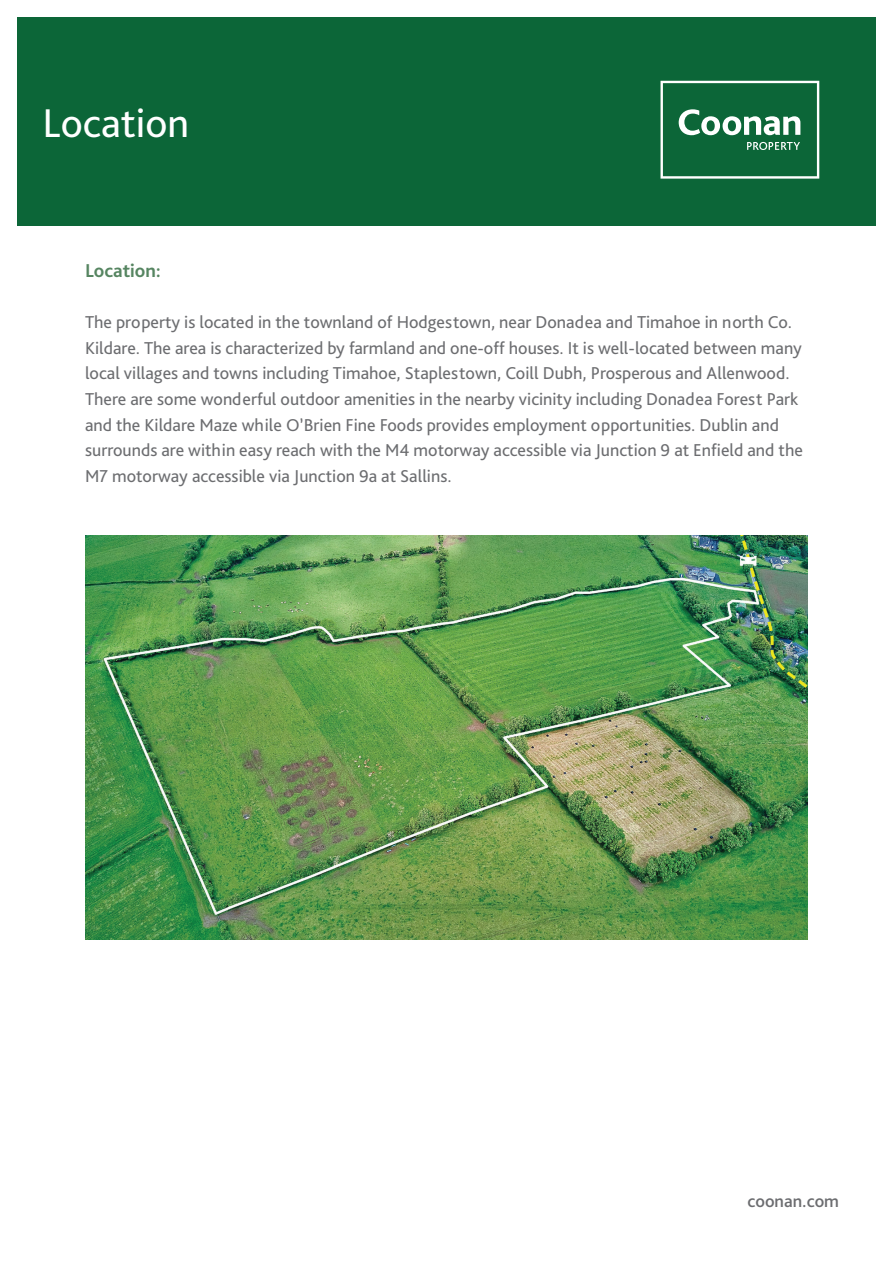
<style>
.page{position:relative;width:893px;height:1263px;background:#fff}
.page>*{position:absolute;margin:0;border:0;box-sizing:border-box;transform-origin:0 0}
.t1{font:42px "Bliss Pro";color:#fff}
.t2{font:700 19.5px "Bliss Pro";color:#568561}
.t3{font:18px/25.5px "Bliss Pro";color:#6c6d70}
.t4{font:500 18px "Bliss Pro";color:#6c6d70}
</style>
<div class="page">
<div style="left:17px;top:17px;width:859px;height:208px;background:#0c6638"></div>
<svg style="left:660px;top:81px;width:159px;height:98px"></svg>
<img style="left:85px;top:536px;width:723px;height:404px">
<h1 class="t1" style="left:43px;top:96px;width:148px">Location</h1>
<p class="t2" style="left:85px;top:259px;width:78px">Location:</p>
<p class="t3" style="left:85px;top:309px;width:719px">The property is located in the townland of Hodgestown, near Donadea and Timahoe in north Co.<br>Kildare. The area is characterized by farmland and one-off houses. It is well-located between many local villages and towns including Timahoe, Staplestown, Coill Dubh, Prosperous and Allenwood.<br>There are some wonderful outdoor amenities in the nearby vicinity including Donadea Forest Park and the Kildare Maze while O’Brien Fine Foods provides employment opportunities. Dublin and surrounds are within easy reach with the M4 motorway accessible via Junction 9 at Enfield and the M7 motorway accessible via Junction 9a at Sallins.</p>
<p class="t4" style="left:747px;top:1190px;width:93px">coonan.com</p>
</div>
